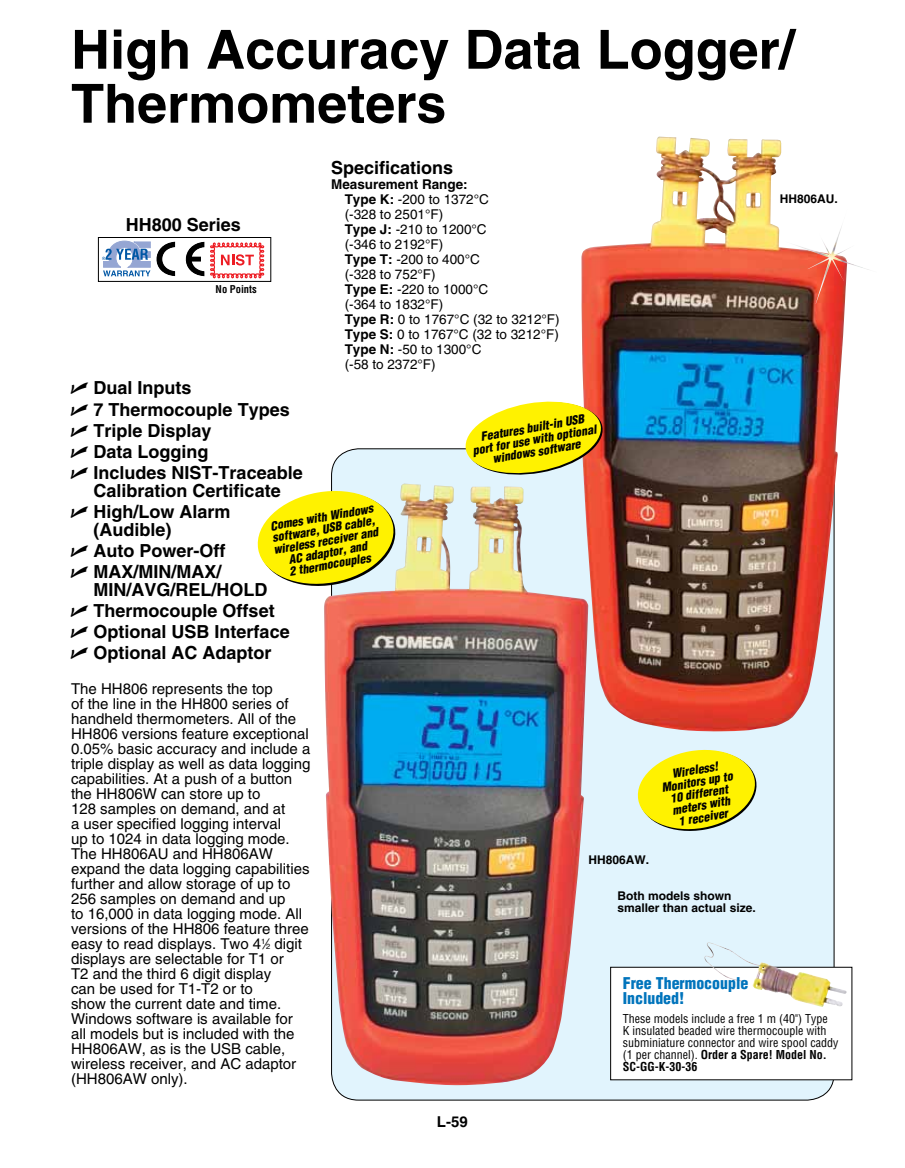
<style>
.page{position:relative;width:905px;height:1168px;background:#fff}
.page>*{position:absolute;margin:0;border:0;box-sizing:border-box;transform-origin:0 0}
.t1{font:700 54px/54px "Helvetica";color:#000}
.t2{font:700 18px/21px "Helvetica";color:#000}
.t3{font:900 condensed 15.9px/15.9px "Helvetica";color:#0074bc}
.t4{font:15px/15px "Helvetica";color:#000}
.t5{font:700 15px "Helvetica";color:#000}
.t6{font:13.5px/15px "Helvetica";color:#000}
.t7{font:italic 900 condensed 12px/12px "Helvetica";color:#000;text-align:center}
.t8{font:condensed 12px/12px "Helvetica";color:#000}
.t9{font:700 12px/12px "Helvetica";color:#000}
.t10{font:700 condensed 10.5px "Helvetica";color:#000}
.s1{font-weight:700}
.s2{font-family:"Universal Newswith Comm Pi";font-weight:400}
.s3{font-size:7.5px}
</style>
<div class="page">
<div style="left:331px;top:449px;width:503px;height:651px;background:#e1f4fd;border-radius:27px"></div>
<img style="left:581px;top:137px;width:264px;height:594px">
<img style="left:324px;top:486px;width:264px;height:599px">
<img style="left:785px;top:209px;width:84px;height:95px">
<svg style="left:462px;top:397px;width:143px;height:82px"></svg>
<svg style="left:637px;top:749px;width:120px;height:82px"></svg>
<svg style="left:257px;top:486px;width:142px;height:105px"></svg>
<div style="left:610px;top:967px;width:241px;height:113px;background:#fff"></div>
<div style="left:610px;top:967px;width:242px;height:113px;border:1px solid #000"></div>
<img style="left:704px;top:942px;width:142px;height:65px">
<div style="left:98px;top:237px;width:173px;height:45px;border:1px solid #000"></div>
<svg style="left:102px;top:241px;width:163px;height:38px"></svg>
<h1 class="t1" style="left:71px;top:22px;width:725px">High Accuracy Data Logger/<br>Thermometers</h1>
<p class="t2" style="left:126px;top:214px;width:117px">HH800 Series</p>
<p class="t10" style="left:216px;top:283px;width:43px">No Points</p>
<p class="t2" style="left:331px;top:156px;width:124px">Specifications</p>
<p class="t6" style="left:345px;top:176px;width:216px;text-indent:-14px"><span class="s1">Measurement Range:<br>Type K:</span> -200 to 1372°C<br>(-328 to 2501°F)<br><span class="s1">Type J:</span> -210 to 1200°C<br>(-346 to 2192°F)<br><span class="s1">Type T:</span> -200 to 400°C<br>(-328 to 752°F)<br><span class="s1">Type E:</span> -220 to 1000°C<br>(-364 to 1832°F)<br><span class="s1">Type R:</span> 0 to 1767°C (32 to 3212°F)<br><span class="s1">Type S:</span> 0 to 1767°C (32 to 3212°F)<br><span class="s1">Type N:</span> -50 to 1300°C<br>(-58 to 2372°F)</p>
<p class="t2" style="left:70px;top:377px;width:234px"><span class="s2">U</span> Dual Inputs<br><span class="s2">U</span> 7 Thermocouple Types<br><span class="s2">U</span> Triple Display<br><span class="s2">U</span> Data Logging<br><span class="s2">U</span> Includes NIST-Traceable</p>
<p class="t2" style="left:70px;top:479px;width:212px;text-indent:23px">Calibration Certificate<br><span class="s2">U</span> High/Low Alarm</p>
<p class="t2" style="left:70px;top:518px;width:156px;text-indent:23px">(Audible)<br><span class="s2">U</span> Auto Power-Off<br><span class="s2">U</span> MAX/MIN/MAX/</p>
<p class="t2" style="left:70px;top:578px;width:221px;text-indent:23px">MIN/AVG/REL/HOLD<br><span class="s2">U</span> Thermocouple Offset<br><span class="s2">U</span> Optional USB Interface<br><span class="s2">U</span> Optional AC Adaptor</p>
<p class="t7" style="left:268px;top:520px;width:107px;rotate:-10deg">Comes with Windows software, USB cable, wireless receiver and<br>AC adaptor, and<br>2 thermocouples</p>
<p class="t7" style="left:469px;top:433px;width:127px;rotate:-10deg">Features built-in USB port for use with optional windows software</p>
<p class="t9" style="left:779px;top:192px;width:60px">HH806AU.</p>
<p class="t4" style="left:71px;top:681px;width:241px">The HH806 represents the top<br>of the line in the HH800 series of handheld thermometers. All of the<br>HH806 versions feature exceptional<br>0.05% basic accuracy and include a triple display as well as data logging capabilities. At a push of a button the HH806W can store up to<br>128 samples on demand, and at<br>a user specified logging interval<br>up to 1024 in data logging mode.<br>The HH806AU and HH806AW expand the data logging capabilities further and allow storage of up to<br>256 samples on demand and up<br>to 16,000 in data logging mode. All versions of the HH806 feature three easy to read displays. Two 4<sup>1</sup>⁄<span class="s3">2</span> digit displays are selectable for T1 or<br>T2 and the third 6 digit display<br>can be used for T1-T2 or to<br>show the current date and time.<br>Windows software is available for all models but is included with the<br>HH806AW, as is the USB cable, wireless receiver, and AC adaptor (HH806AW only).</p>
<p class="t5" style="left:437px;top:1112px;width:32px">L-59</p>
<p class="t7" style="left:658px;top:770px;width:73px;rotate:-10deg">Wireless!<br>Monitors up to<br>10 different meters with<br>1 receiver</p>
<p class="t9" style="left:588px;top:853px;width:62px">HH806AW.</p>
<p class="t9" style="left:617px;top:890px;width:140px">Both models shown smaller than actual size.</p>
<p class="t3" style="left:622px;top:974px;width:127px">Free Thermocouple<br>Included!</p>
<p class="t8" style="left:622px;top:1012px;width:217px">These models include a free 1 m (40") Type<br>K insulated beaded wire thermocouple with subminiature connector and wire spool caddy (1 per channel). <span class="s1">Order a Spare! Model No.<br>SC-GG-K-30-36</span></p>
</div>
